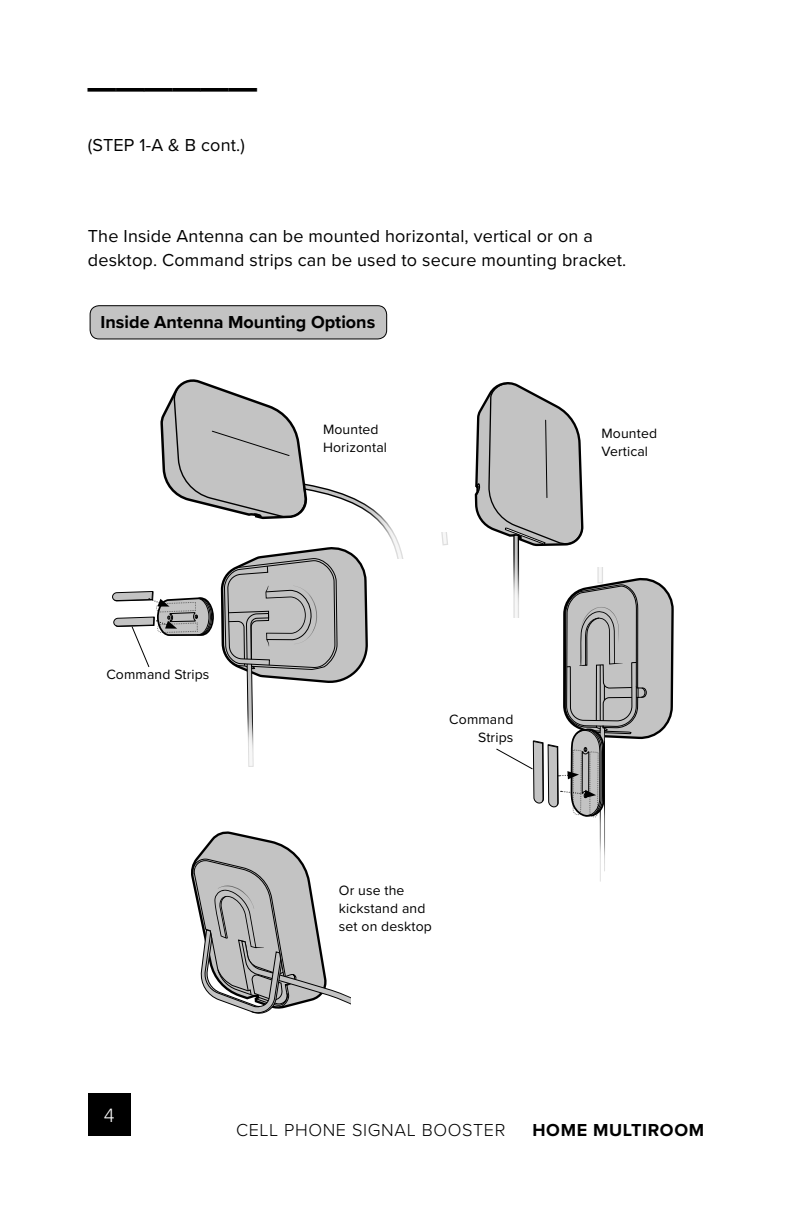
<style>
.page{position:relative;width:792px;height:1224px;background:#fff}
.page>*{position:absolute;margin:0;border:0;box-sizing:border-box;transform-origin:0 0}
.t1{font:600 50px "Proxima Nova";color:#000}
.t2{font:300 20px "Proxima Nova";color:#fff}
.t3{font:18px/24px "Proxima Nova";letter-spacing:.01em;color:#000}
.t4{font:700 18px "Proxima Nova";color:#000}
.t5{font:300 18px "Proxima Nova";letter-spacing:.035em;color:#000}
.t6{font:700 18px "Proxima Nova";letter-spacing:.035em;color:#000}
.t7{font:14px/18px "Proxima Nova";letter-spacing:.01em;color:#000;text-align:right}
</style>
<div class="page">
<div style="left:88px;top:1094px;width:42px;height:42px;background:#000"></div>
<div style="left:90px;top:306px;width:297px;height:33px;background:#c3c3c3;border-radius:9px"></div>
<div style="left:90px;top:305px;width:297px;height:34px;border:1px solid #000;border-radius:9px"></div>
<svg style="left:191px;top:831px;width:160px;height:183px"></svg>
<svg style="left:112px;top:379px;width:336px;height:388px"></svg>
<svg style="left:474px;top:382px;width:200px;height:499px"></svg>
<p class="t1" style="left:88px;top:32px;width:171px">______</p>
<p class="t3" style="left:88px;top:132px;width:159px">(STEP 1-A &amp; B cont.)</p>
<p class="t3" style="left:88px;top:223px;width:540px">The Inside Antenna can be mounted horizontal, vertical or on a desktop. Command strips can be used to secure mounting bracket.</p>
<p class="t4" style="left:101px;top:308px;width:276px">Inside Antenna Mounting Options</p>
<p class="t7" style="left:323px;top:419px;width:57px">Mounted</p>
<p class="t7" style="left:323px;top:437px;width:65px">Horizontal</p>
<p class="t7" style="left:106px;top:664px;width:105px">Command Strips</p>
<p class="t7" style="left:449px;top:709px;width:66px">Command<br>Strips</p>
<p class="t7" style="left:339px;top:880px;width:95px;text-align:left">Or use the kickstand and set on desktop</p>
<p class="t7" style="left:602px;top:424px;width:57px">Mounted</p>
<p class="t7" style="left:602px;top:442px;width:48px">Vertical</p>
<p class="t2" style="left:104px;top:1100px;width:12px">4</p>
<p class="t5" style="left:236px;top:1116px;width:271px">CELL PHONE SIGNAL BOOSTER</p>
<p class="t6" style="left:533px;top:1116px;width:173px">HOME MULTIROOM</p>
</div>
